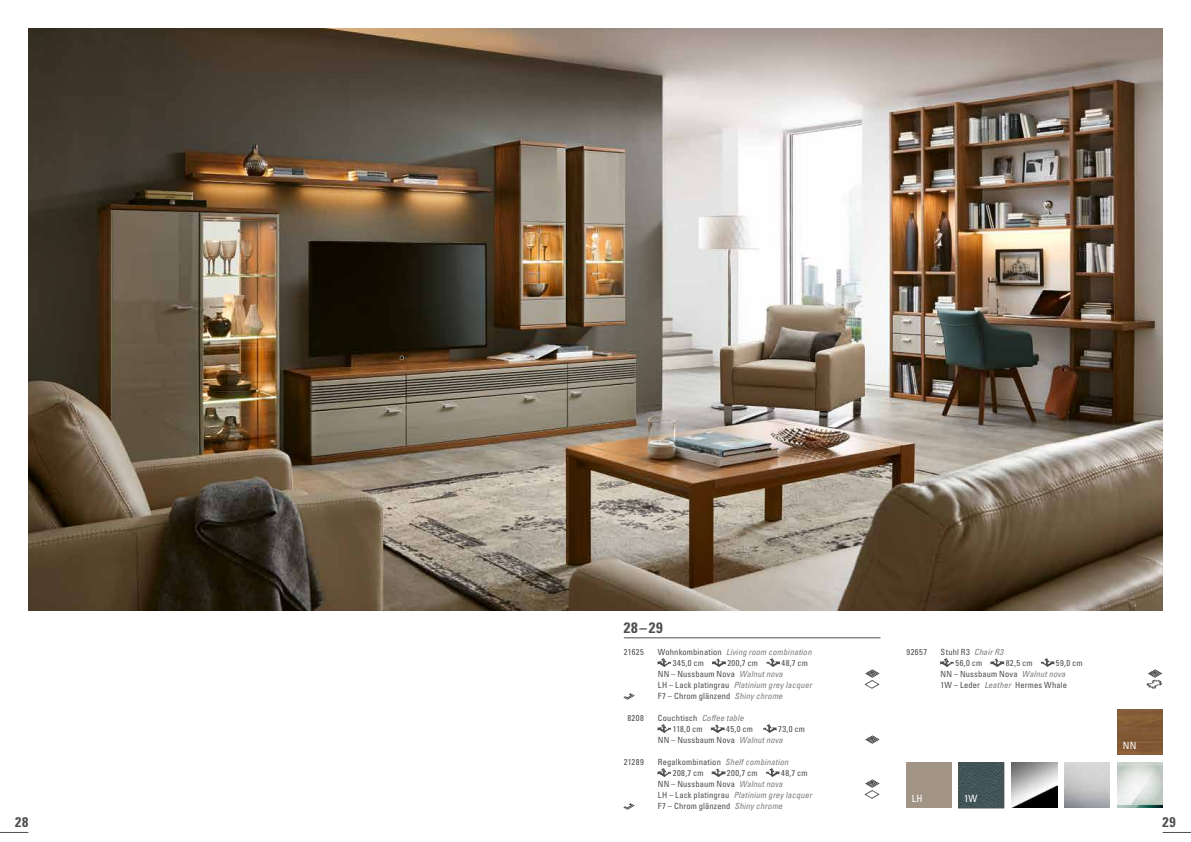
<style>
.page{position:relative;width:1191px;height:842px;background:#fff}
.page>*{position:absolute;margin:0;border:0;box-sizing:border-box;transform-origin:0 0}
.t1{font:700 condensed 15px "Univers LT Pro";color:#4d4e4d}
.t2{font:700 condensed 14px "Univers LT Pro";color:#4d4e4d}
.t3{font:condensed 10px "Univers LT Pro";color:#fff}
.t4{font:condensed 8.5px/11px "Univers LT Pro";letter-spacing:.015em;color:#4d4e4d}
.t5{font:condensed 8.5px/11px "Univers LT Pro";letter-spacing:.035em;color:#4d4e4d}
.s1{font-style:italic;color:#7d7f7e}
</style>
<div class="page">
<svg style="left:1162px;top:832px;width:29px;height:1px"></svg>
<svg style="left:0;top:832px;width:28px;height:1px"></svg>
<img style="left:1117px;top:709px;width:45px;height:45px">
<img style="left:960px;top:764px;width:42px;height:42px">
<div style="left:958px;top:762px;width:46px;height:46px;border:1px solid #4d4e4d"></div>
<img style="left:1011px;top:763px;width:46px;height:45px">
<img style="left:28px;top:28px;width:1134px;height:582px">
<hr style="left:624px;top:638px;width:256px;height:1px;background:#4d4e4d">
<svg style="left:657px;top:658px;width:14px;height:9px"></svg>
<svg style="left:712px;top:658px;width:13px;height:9px"></svg>
<svg style="left:766px;top:658px;width:14px;height:9px"></svg>
<svg style="left:864px;top:669px;width:15px;height:20px"></svg>
<svg style="left:623px;top:693px;width:11px;height:7px"></svg>
<svg style="left:657px;top:724px;width:14px;height:9px"></svg>
<svg style="left:711px;top:724px;width:13px;height:9px"></svg>
<svg style="left:763px;top:724px;width:13px;height:9px"></svg>
<svg style="left:865px;top:735px;width:14px;height:9px"></svg>
<svg style="left:657px;top:768px;width:14px;height:9px"></svg>
<svg style="left:712px;top:768px;width:13px;height:9px"></svg>
<svg style="left:766px;top:768px;width:13px;height:9px"></svg>
<svg style="left:864px;top:779px;width:15px;height:20px"></svg>
<svg style="left:623px;top:803px;width:11px;height:7px"></svg>
<svg style="left:940px;top:658px;width:13px;height:9px"></svg>
<svg style="left:990px;top:658px;width:14px;height:9px"></svg>
<svg style="left:1041px;top:658px;width:13px;height:9px"></svg>
<svg style="left:1146px;top:669px;width:17px;height:20px"></svg>
<img style="left:1117px;top:763px;width:45px;height:45px">
<h1 class="t1" style="left:624px;top:619px;width:40px">28–29</h1>
<p class="t4" style="left:624px;top:647px;width:22px">21625</p>
<p class="t4" style="left:673px;top:647px;width:140px;text-indent:-15px">Wohnkombination <span class="s1">Living room combination<br></span>345,0 cm</p>
<p class="t4" style="left:727px;top:658px;width:32px">200,7 cm</p>
<p class="t4" style="left:658px;top:658px;width:156px;text-indent:124px">48,7 cm<br>NN – Nussbaum Nova <span class="s1">Walnut nova<br></span>LH – Lack platingrau <span class="s1">Platinium grey lacquer<br></span>F7 – Chrom glänzend <span class="s1">Shiny chrome</span></p>
<p class="t4" style="left:627px;top:713px;width:18px">8208</p>
<p class="t4" style="left:673px;top:713px;width:72px;text-indent:-15px">Couchtisch <span class="s1">Coffee table<br></span>118,0 cm</p>
<p class="t4" style="left:658px;top:724px;width:148px;text-indent:120px">73,0 cm<br>NN – Nussbaum Nova <span class="s1">Walnut nova</span></p>
<p class="t4" style="left:726px;top:724px;width:28px">45,0 cm</p>
<p class="t4" style="left:624px;top:757px;width:22px">21289</p>
<p class="t4" style="left:673px;top:757px;width:117px;text-indent:-15px">Regalkombination <span class="s1">Shelf combination<br></span>208,7 cm</p>
<p class="t4" style="left:727px;top:768px;width:32px">200,7 cm</p>
<p class="t4" style="left:658px;top:768px;width:156px;text-indent:123px">48,7 cm<br>NN – Nussbaum Nova <span class="s1">Walnut nova<br></span>LH – Lack platingrau <span class="s1">Platinium grey lacquer<br></span>F7 – Chrom glänzend <span class="s1">Shiny chrome</span></p>
<p class="t4" style="left:906px;top:647px;width:22px">92657</p>
<p class="t5" style="left:955px;top:647px;width:49px;text-indent:-15px">Stuhl R3 <span class="s1">Chair R3<br></span>56,0 cm</p>
<p class="t4" style="left:1005px;top:658px;width:28px">82,5 cm</p>
<p class="t4" style="left:940px;top:658px;width:143px;text-indent:115px">59,0 cm<br>NN – Nussbaum Nova <span class="s1">Walnut nova<br></span>1W – Leder <span class="s1">Leather</span> Hermes Whale</p>
<p class="t3" style="left:911px;top:792px;width:13px">LH</p>
<p class="t3" style="left:964px;top:792px;width:15px">1W</p>
<p class="t3" style="left:1123px;top:739px;width:15px">NN</p>
<h2 class="t2" style="left:15px;top:813px;width:15px">28</h2>
<h2 class="t2" style="left:1162px;top:813px;width:15px">29</h2>
</div>
